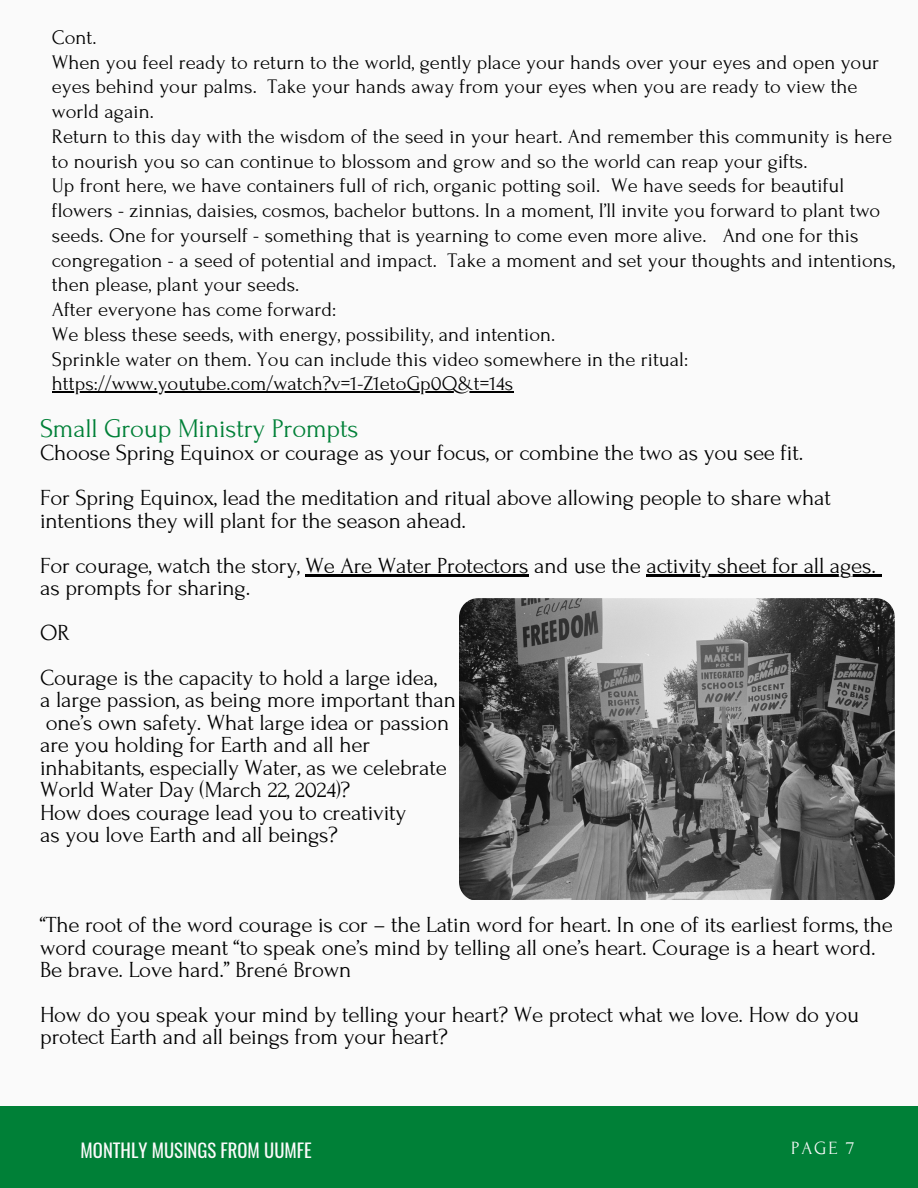
<style>
.page{position:relative;width:918px;height:1188px;background:#fafafa}
.page>*{position:absolute;margin:0;border:0;box-sizing:border-box;transform-origin:0 0}
.t1{font:26.85px "Forum";letter-spacing:-.01em;color:#008037}
.t2{font:22.95px/22.5px "Forum";letter-spacing:-.01em;color:#000}
.t3{font:20.7px/24.8px "Forum";color:#000}
.t4{font:18.75px "Oswald";color:#fafafa}
.t5{font:18.6px "Forum";color:#fafafa}
</style>
<div class="page">
<div style="left:0;top:1107px;width:918px;height:81px;background:#008037"></div>
<hr style="left:305px;top:574px;width:223px;height:2px;background:#000">
<hr style="left:647px;top:574px;width:229px;height:2px;background:#000">
<svg style="left:876px;top:574px;width:6px;height:2px"></svg>
<img style="left:459px;top:598px;width:436px;height:302px">
<hr style="left:52px;top:391px;width:461px;height:2px;background:#000">
<p class="t3" style="left:52px;top:25px;width:844px">Cont.<br>When you feel ready to return to the world, gently place your hands over your eyes and open your eyes behind your palms. Take your hands away from your eyes when you are ready to view the world again.<br>Return to this day with the wisdom of the seed in your heart. And remember this community is here to nourish you so can continue to blossom and grow and so the world can reap your gifts.<br>Up front here, we have containers full of rich, organic potting soil. We have seeds for beautiful flowers - zinnias, daisies, cosmos, bachelor buttons. In a moment, I’ll invite you forward to plant two seeds. One for yourself - something that is yearning to come even more alive. And one for this congregation - a seed of potential and impact. Take a moment and set your thoughts and intentions, then please, plant your seeds.<br>After everyone has come forward:<br>We bless these seeds, with energy, possibility, and intention.<br>Sprinkle water on them. You can include this video somewhere in the ritual: https://www.youtube.com/watch?v=1-Z1etoGp0Q&amp;t=14s</p>
<p class="t1" style="left:40px;top:414px;width:320px">Small Group Ministry Prompts</p>
<p class="t2" style="left:40px;top:431px;width:792px;line-height:44.8px">Choose Spring Equinox or courage as your focus, or combine the two as you see fit.<br>For Spring Equinox, lead the meditation and ritual above allowing people to share what</p>
<p class="t2" style="left:40px;top:498px;width:837px;line-height:44.8px">intentions they will plant for the season ahead.<br>For courage, watch the story, We Are Water Protectors and use the activity sheet for all ages.</p>
<p class="t2" style="left:40px;top:566px;width:398px;line-height:44.8px">as prompts for sharing.<br>OR<br>Courage is the capacity to hold a large idea,</p>
<p class="t2" style="left:40px;top:689px;width:418px">a large passion, as being more important than one’s own safety. What large idea or passion are you holding for Earth and all her inhabitants, especially Water, as we celebrate World Water Day (March 22, 2024)?<br>How does courage lead you to creativity<br>as you love Earth and all beings?</p>
<p class="t2" style="left:40px;top:914px;width:854px">“The root of the word courage is cor – the Latin word for heart. In one of its earliest forms, the word courage meant “to speak one’s mind by telling all one’s heart. Courage is a heart word.<br>Be brave. Love hard.” Brené Brown</p>
<p class="t2" style="left:40px;top:1004px;width:821px">How do you speak your mind by telling your heart? We protect what we love. How do you protect Earth and all beings from your heart?</p>
<p class="t4" style="left:81px;top:1136px;width:233px">MONTHLY MUSINGS FROM UUMFE</p>
<p class="t5" style="left:791px;top:1138px;width:65px">PAGE 7</p>
</div>
